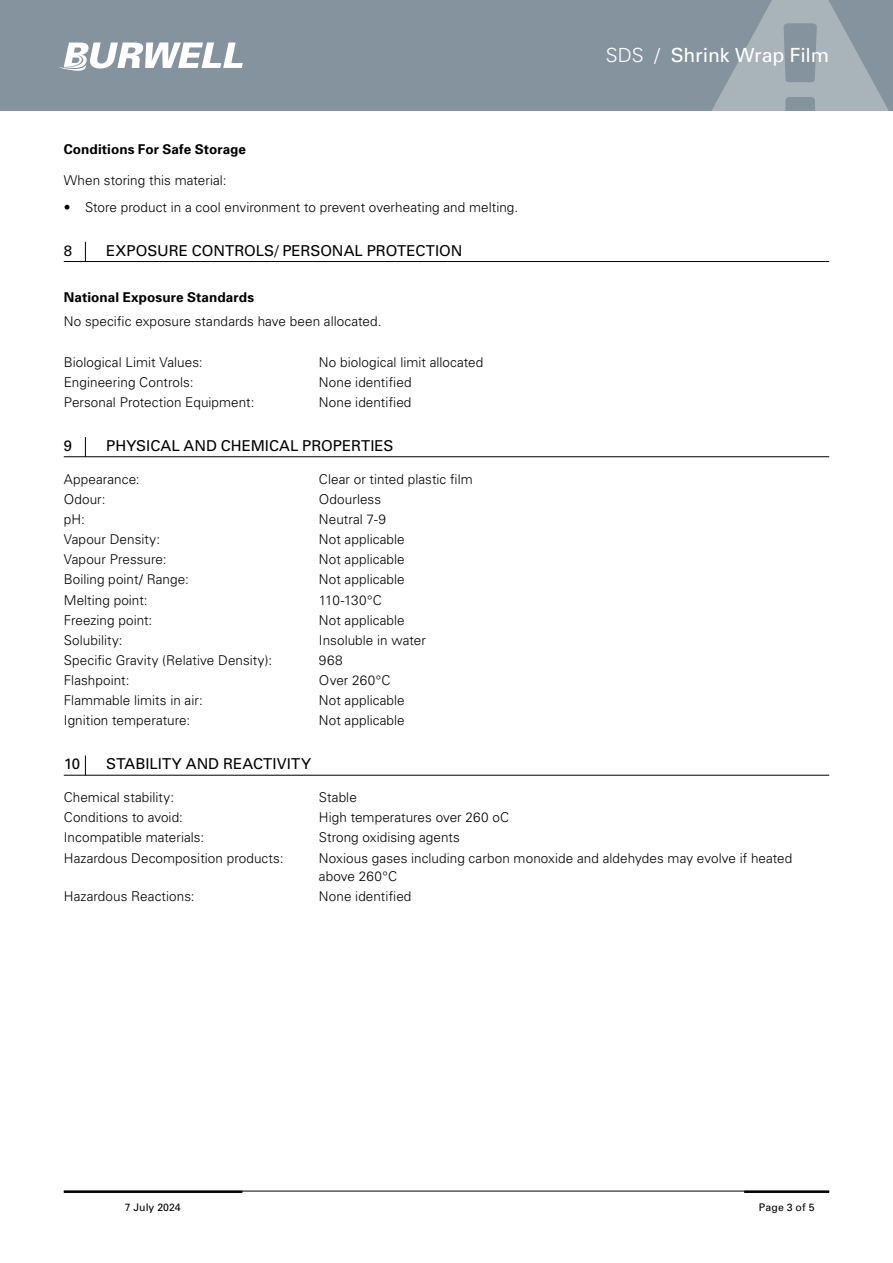
<style>
.page{position:relative;width:893px;height:1263px;background:#fff}
.page>*{position:absolute;margin:0;border:0;box-sizing:border-box;transform-origin:0 0}
.t1{font:19.5px "Univers";letter-spacing:-.01em;color:#fff}
.t2{font:15px "Univers";color:#000}
.t3{font:300 13.5px/18px "Univers";letter-spacing:.005em;color:#000}
.t4{font:700 13.5px "Univers";letter-spacing:.01em;color:#000}
.t5{font:10.5px "Univers";color:#000}
.s1{font-weight:300}
</style>
<div class="page">
<div style="left:0;top:0;width:893px;height:111px;background:#85939e"></div>
<svg style="left:712px;top:0;width:177px;height:111px"></svg>
<hr style="left:744px;top:1191px;width:85px;height:2px;background:#000">
<hr style="left:64px;top:1191px;width:178px;height:2px;background:#000">
<svg style="left:59px;top:43px;width:184px;height:28px"></svg>
<hr style="left:64px;top:1191px;width:765px;height:1px;background:#000">
<hr style="left:64px;top:261px;width:765px;height:1px;background:#000">
<hr style="left:64px;top:456px;width:765px;height:1px;background:#000">
<hr style="left:64px;top:775px;width:765px;height:1px;background:#000">
<svg style="left:85px;top:242px;width:1px;height:19px"></svg>
<svg style="left:85px;top:437px;width:1px;height:20px"></svg>
<svg style="left:85px;top:755px;width:1px;height:20px"></svg>
<h1 class="t1" style="left:606px;top:43px;width:225px"><span class="s1">SDS /</span> Shrink Wrap Film</h1>
<p class="t4" style="left:64px;top:141px;width:184px">Conditions For Safe Storage</p>
<p class="t3" style="left:64px;top:171px;width:164px">When storing this material:</p>
<p class="t3" style="left:64px;top:197px;width:456px">• Store product in a cool environment to prevent overheating and melting.</p>
<p class="t2" style="left:64px;top:241px;width:10px">8</p>
<p class="t2" style="left:106px;top:241px;width:358px">EXPOSURE CONTROLS/ PERSONAL PROTECTION</p>
<p class="t4" style="left:64px;top:288px;width:192px">National Exposure Standards</p>
<p class="t3" style="left:64px;top:312px;width:319px">No specific exposure standards have been allocated.</p>
<p class="t3" style="left:64px;top:352px;width:140px">Biological Limit Values:</p>
<p class="t3" style="left:319px;top:352px;width:166px">No biological limit allocated</p>
<p class="t3" style="left:64px;top:372px;width:131px">Engineering Controls:</p>
<p class="t3" style="left:319px;top:372px;width:94px">None identified</p>
<p class="t3" style="left:64px;top:393px;width:192px">Personal Protection Equipment:</p>
<p class="t3" style="left:319px;top:393px;width:94px">None identified</p>
<p class="t2" style="left:64px;top:436px;width:10px">9</p>
<p class="t2" style="left:106px;top:436px;width:289px">PHYSICAL AND CHEMICAL PROPERTIES</p>
<p class="t3" style="left:64px;top:470px;width:77px">Appearance:</p>
<p class="t3" style="left:319px;top:470px;width:155px">Clear or tinted plastic film</p>
<p class="t3" style="left:64px;top:490px;width:43px">Odour:</p>
<p class="t3" style="left:319px;top:490px;width:64px">Odourless</p>
<p class="t3" style="left:64px;top:510px;width:23px">pH:</p>
<p class="t3" style="left:319px;top:510px;width:69px">Neutral 7-9</p>
<p class="t3" style="left:64px;top:530px;width:98px">Vapour Density:</p>
<p class="t3" style="left:319px;top:530px;width:87px">Not applicable</p>
<p class="t3" style="left:64px;top:550px;width:104px">Vapour Pressure:</p>
<p class="t3" style="left:319px;top:550px;width:87px">Not applicable</p>
<p class="t3" style="left:64px;top:570px;width:127px">Boiling point/ Range:</p>
<p class="t3" style="left:319px;top:570px;width:87px">Not applicable</p>
<p class="t3" style="left:64px;top:590px;width:85px">Melting point:</p>
<p class="t3" style="left:319px;top:590px;width:64px">110-130°C</p>
<p class="t3" style="left:64px;top:610px;width:90px">Freezing point:</p>
<p class="t3" style="left:319px;top:610px;width:87px">Not applicable</p>
<p class="t3" style="left:64px;top:631px;width:60px">Solubility:</p>
<p class="t3" style="left:319px;top:631px;width:108px">Insoluble in water</p>
<p class="t3" style="left:64px;top:651px;width:210px">Specific Gravity (Relative Density):</p>
<p class="t3" style="left:319px;top:651px;width:25px">968</p>
<p class="t3" style="left:64px;top:671px;width:67px">Flashpoint:</p>
<p class="t3" style="left:319px;top:671px;width:73px">Over 260°C</p>
<p class="t3" style="left:64px;top:691px;width:140px">Flammable limits in air:</p>
<p class="t3" style="left:319px;top:691px;width:87px">Not applicable</p>
<p class="t3" style="left:64px;top:711px;width:128px">Ignition temperature:</p>
<p class="t3" style="left:319px;top:711px;width:87px">Not applicable</p>
<p class="t2" style="left:64px;top:755px;width:18px">10</p>
<p class="t2" style="left:106px;top:755px;width:206px">STABILITY AND REACTIVITY</p>
<p class="t3" style="left:64px;top:788px;width:112px">Chemical stability:</p>
<p class="t3" style="left:319px;top:788px;width:39px">Stable</p>
<p class="t3" style="left:64px;top:808px;width:121px">Conditions to avoid:</p>
<p class="t3" style="left:319px;top:808px;width:192px">High temperatures over 260 oC</p>
<p class="t3" style="left:64px;top:828px;width:142px">Incompatible materials:</p>
<p class="t3" style="left:319px;top:828px;width:142px">Strong oxidising agents</p>
<p class="t3" style="left:64px;top:848px;width:221px">Hazardous Decomposition products:</p>
<p class="t3" style="left:319px;top:848px;width:475px">Noxious gases including carbon monoxide and aldehydes may evolve if heated above 260°C</p>
<p class="t3" style="left:64px;top:886px;width:132px">Hazardous Reactions:</p>
<p class="t3" style="left:319px;top:886px;width:94px">None identified</p>
<p class="t5" style="left:125px;top:1200px;width:58px">7 July 2024</p>
<p class="t5" style="left:759px;top:1200px;width:57px">Page 3 of 5</p>
</div>
